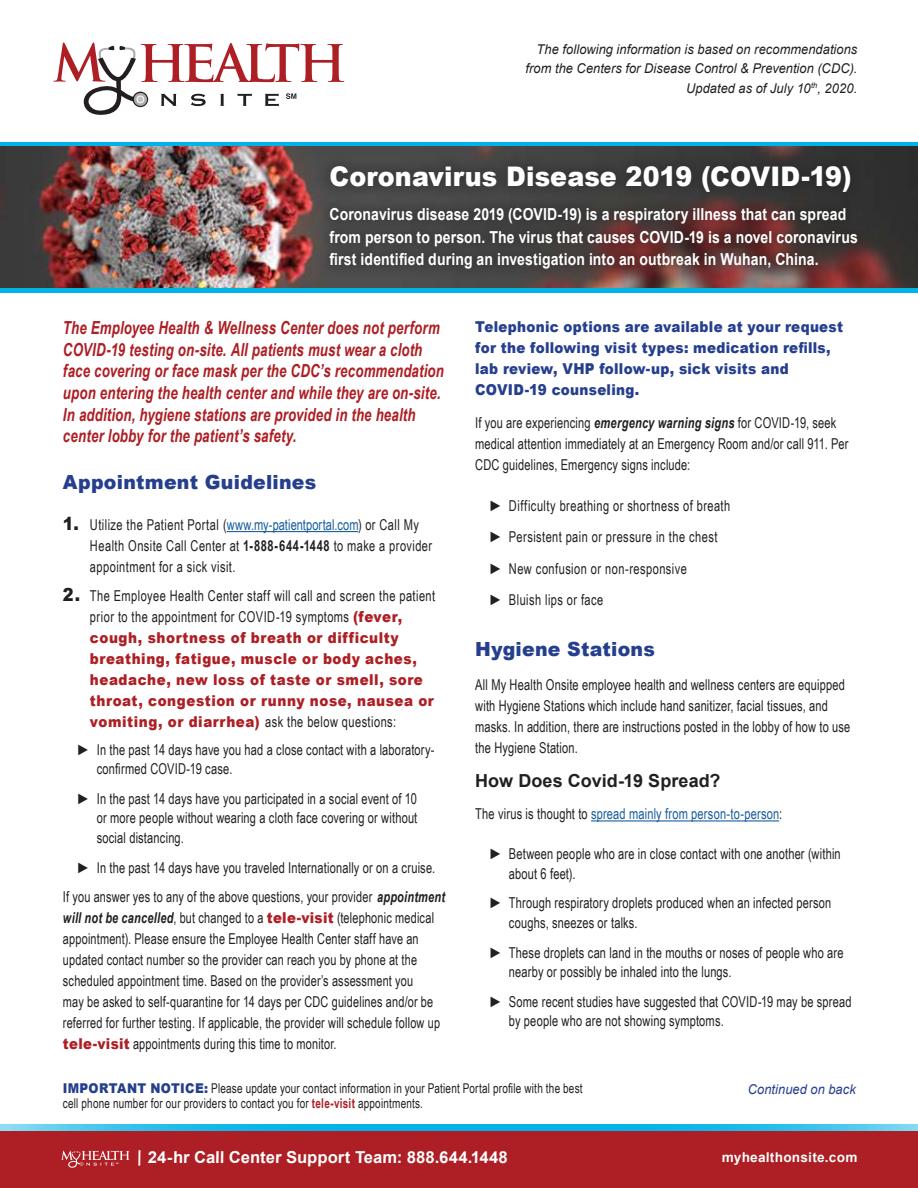
<style>
.page{position:relative;width:918px;height:1188px;background:#fff}
.page>*{position:absolute;margin:0;border:0;box-sizing:border-box;transform-origin:0 0}
.t1{font:900 27px "Arial";letter-spacing:.005em;color:#fff;scale:.94 1}
.t2{font:900 19.5px "Arial";letter-spacing:.015em;color:#253f8e}
.t3{font:italic 700 18px/21.6px "Arial Narrow";letter-spacing:.01em;color:#ad1f24;scale:.9 1}
.t4{font:700 18px "Arial";letter-spacing:.005em;color:#231f20}
.t5{font:700 16.5px/22.5px "Arial";letter-spacing:.01em;color:#fff;scale:.85 1}
.t6{font:700 16.5px "Arial";letter-spacing:.01em;color:#fff}
.t7{font:15px/21px "Arial Narrow";letter-spacing:.015em;color:#231f20;scale:.9 1}
.t8{font:15px/21px "Arial Narrow";letter-spacing:.015em;color:#231f20;scale:.89 1}
.t9{font:15px/31.2px "Arial Narrow";letter-spacing:.035em;color:#231f20;text-align:center;scale:.9 1}
.t10{font:900 15px/21px "Arial";letter-spacing:.04em;color:#ad1f24;scale:.9 1}
.t11{font:900 15px/21px "Arial";letter-spacing:.02em;color:#253f8e;scale:.9 1}
.t12{font:15px "Arial Narrow";letter-spacing:.015em;color:#175d9e;scale:.9 1}
.t13{font:13.5px "Arial Narrow";letter-spacing:.015em;color:#231f20;scale:.9 1}
.t14{font:italic 13.5px/19.5px "Arial";letter-spacing:.005em;color:#231f20;text-align:right;scale:.95 1}
.t15{font:700 13.5px "Arial";color:#fff}
.t16{font:italic 13.5px "Arial";letter-spacing:.005em;color:#253f8e;scale:.95 1}
.s1{font-family:"Arial";font-weight:900;font-size:18px}
.s2{color:#175d9e}
.s3{font-weight:700}
.s4{font-family:"Arial";font-weight:900;color:#ad1f24}
.s5{font-family:"Arial";font-weight:900}
.s6{font-weight:700;font-style:italic}
.s7{color:#231f20}
.s8{font-family:"Arial";font-weight:900;color:#253f8e}
.s9{font-weight:700;color:#ad1f24}
</style>
<div class="page">
<div style="left:0;top:142px;width:918px;height:34px;background:#00b2e6"></div>
<svg style="left:0;top:287px;width:918px;height:5px;background:#179fc8"></svg>
<svg style="left:0;top:1125px;width:918px;height:6px;background:#21bbe8"></svg>
<div style="left:0;top:1131px;width:918px;height:57px;background:#ad1f24"></div>
<svg style="left:61px;top:1151px;width:68px;height:17px"></svg>
<hr style="left:227px;top:531px;width:131px;height:1px;background:#175d9e">
<hr style="left:591px;top:820px;width:188px;height:1px;background:#175d9e">
<svg style="left:53px;top:42px;width:291px;height:73px"></svg>
<img style="left:0;top:146px;width:918px;height:141px">
<div style="left:316px;top:152px;width:555px;height:131px;background:#231f20;opacity:.37"></div>
<p class="t14" style="left:525px;top:39px;width:351px">The following information is based on recommendations from the Centers for Disease Control &amp; Prevention (CDC).<br>Updated as of July 10<sup>th</sup>, 2020.</p>
<h1 class="t1" style="left:330px;top:157px;width:557px">Coronavirus Disease 2019 (COVID-19)</h1>
<p class="t5" style="left:330px;top:204px;width:623px">Coronavirus disease 2019 (COVID-19) is a respiratory illness that can spread from person to person. The virus that causes COVID-19 is a novel coronavirus first identified during an investigation into an outbreak in Wuhan, China.</p>
<p class="t3" style="left:63px;top:316px;width:425px">The Employee Health &amp; Wellness Center does not perform COVID-19 testing on-site. All patients must wear a cloth face covering or face mask per the CDC’s recommendation upon entering the health center and while they are on-site.<br>In addition, hygiene stations are provided in the health center lobby for the patient’s safety.</p>
<h2 class="t2" style="left:63px;top:468px;width:255px">Appointment Guidelines</h2>
<p class="t7" style="left:90px;top:514px;width:382px;text-indent:-27px"><span class="s1">1.</span> Utilize the Patient Portal (<span class="s2">www.my-patientportal.com</span>) or Call My<br>Health Onsite Call Center at <span class="s3">1-888-644-1448</span> to make a provider appointment for a sick visit.</p>
<p class="t9" style="left:63px;top:585px;width:415px;line-height:21px"><span class="s1">2.</span> The Employee Health Center staff will call and screen the patient prior to the appointment for COVID-19 symptoms <span class="s4">(fever,</span></p>
<p class="t10" style="left:90px;top:627px;width:384px">cough, shortness of breath or difficulty breathing, fatigue, muscle or body aches, headache, new loss of taste or smell, sore throat, congestion or runny nose, nausea or</p>
<p class="t7" style="left:76px;top:707px;width:399px;line-height:27.6px;text-indent:14px"><span class="s4">vomiting, or diarrhea)</span> ask the below questions:<br><span class="s5">►</span> In the past 14 days have you had a close contact with a laboratory-</p>
<p class="t7" style="left:76px;top:754px;width:380px;line-height:29.7px;text-indent:20px">confirmed COVID-19 case.<br><span class="s5">►</span> In the past 14 days have you participated in a social event of 10</p>
<p class="t7" style="left:97px;top:808px;width:358px;line-height:19.5px">or more people without wearing a cloth face covering or without social distancing.</p>
<p class="t7" style="left:63px;top:852px;width:426px;line-height:29.1px;text-align:center"><span class="s5">►</span> In the past 14 days have you traveled Internationally or on a cruise.<br>If you answer yes to any of the above questions, your provider <span class="s6">appointment</span></p>
<p class="t8" style="left:63px;top:906px;width:425px"><span class="s6">will not be cancelled</span>, but changed to a <span class="s4">tele-visit</span> (telephonic medical appointment). Please ensure the Employee Health Center staff have an updated contact number so the provider can reach you by phone at the scheduled appointment time. Based on the provider’s assessment you<br>may be asked to self-quarantine for 14 days per CDC guidelines and/or be referred for further testing. If applicable, the provider will schedule follow up <span class="s4">tele-visit</span> appointments during this time to monitor.</p>
<p class="t11" style="left:475px;top:315px;width:410px">Telephonic options are available at your request for the following visit types: medication refills, lab review, VHP follow-up, sick visits and COVID-19 counseling.</p>
<p class="t7" style="left:475px;top:412px;width:416px">If you are experiencing <span class="s6">emergency warning signs</span> for COVID-19, seek medical attention immediately at an Emergency Room and/or call 911. Per<br>CDC guidelines, Emergency signs include:</p>
<p class="t9" style="left:489px;top:490px;width:270px;text-align:left"><span class="s5">►</span> Difficulty breathing or shortness of breath <span class="s5">►</span> Persistent pain or pressure in the chest <span class="s5">►</span> New confusion or non-responsive<br><span class="s5">►</span> Bluish lips or face</p>
<h2 class="t2" style="left:475px;top:635px;width:181px">Hygiene Stations</h2>
<p class="t7" style="left:475px;top:673px;width:418px">All My Health Onsite employee health and wellness centers are equipped with Hygiene Stations which include hand sanitizer, facial tissues, and masks. In addition, there are instructions posted in the lobby of how to use the Hygiene Station.</p>
<p class="t4" style="left:475px;top:769px;width:247px">How Does Covid-19 Spread?</p>
<p class="t12" style="left:475px;top:803px;width:343px"><span class="s7">The virus is thought to</span> spread mainly from person-to-person<span class="s7">:</span></p>
<p class="t7" style="left:509px;top:844px;width:370px;line-height:19.5px;text-indent:-20px"><span class="s5">►</span> Between people who are in close contact with one another (within about 6 feet).</p>
<p class="t7" style="left:509px;top:893px;width:360px;line-height:19.5px;text-indent:-20px"><span class="s5">►</span> Through respiratory droplets produced when an infected person coughs, sneezes or talks.</p>
<p class="t7" style="left:509px;top:942px;width:373px;line-height:19.5px;text-indent:-20px"><span class="s5">►</span> These droplets can land in the mouths or noses of people who are nearby or possibly be inhaled into the lungs.</p>
<p class="t7" style="left:509px;top:991px;width:382px;line-height:19.5px;text-indent:-20px"><span class="s5">►</span> Some recent studies have suggested that COVID-19 may be spread by people who are not showing symptoms.</p>
<p class="t13" style="left:63px;top:1078px;width:579px"><span class="s8">IMPORTANT NOTICE:</span> Please update your contact information in your Patient Portal profile with the best</p>
<p class="t16" style="left:748px;top:1080px;width:115px">Continued on back</p>
<p class="t13" style="left:63px;top:1093px;width:402px">cell phone number for our providers to contact you for <span class="s9">tele-visit</span> appointments.</p>
<p class="t6" style="left:137px;top:1146px;width:372px">| 24-hr Call Center Support Team: 888.644.1448</p>
<p class="t15" style="left:722px;top:1148px;width:137px">myhealthonsite.com</p>
</div>
